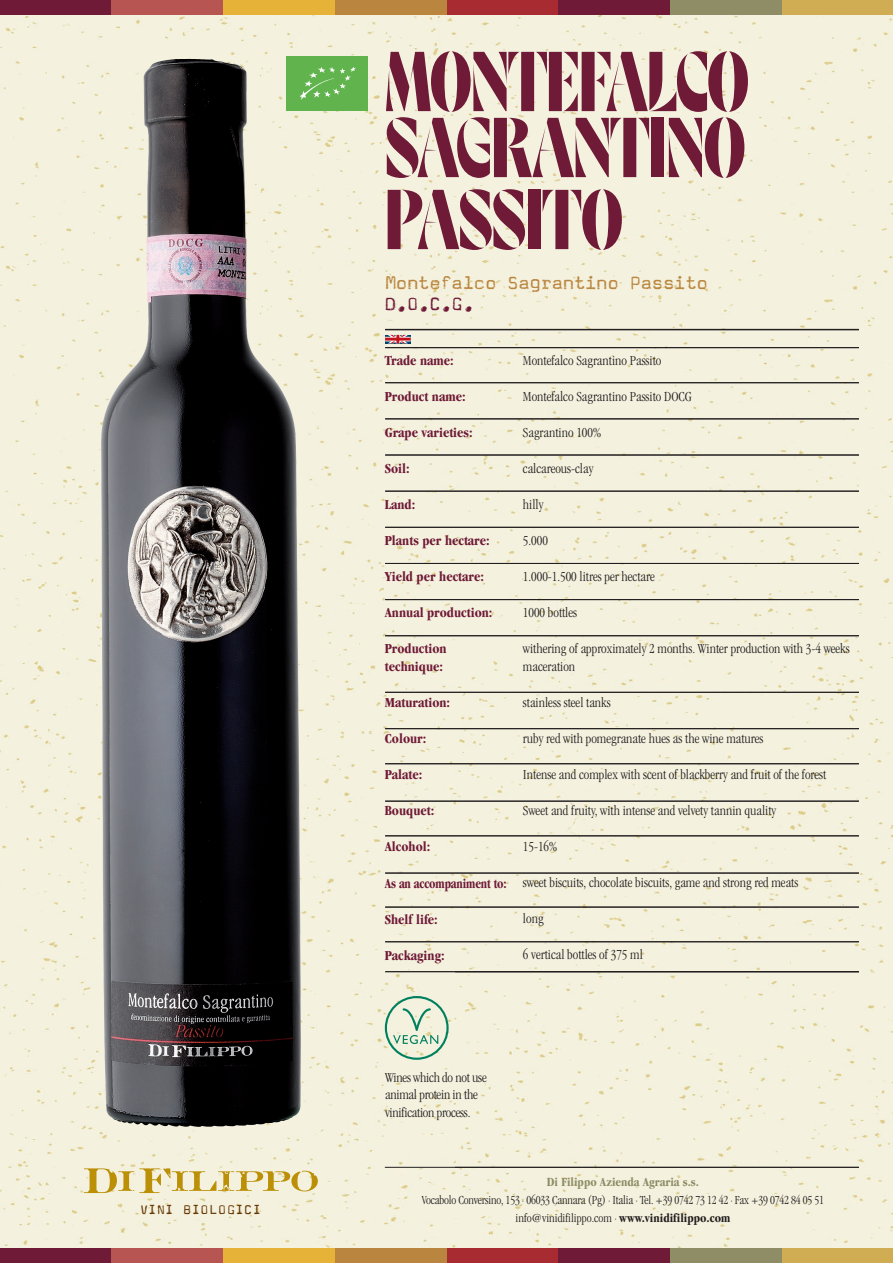
<style>
.page{position:relative;width:893px;height:1263px;background:#fff}
.page>*{position:absolute;margin:0;border:0;box-sizing:border-box;transform-origin:0 0}
.t1{font:78px/69px "Eklektyk Stencil";letter-spacing:-.025em;color:#6f1a37;text-align:justify}
.t2{font:21px "Magda Text";letter-spacing:-.02em;color:#ba863f}
.t3{font:21px "Magda Text";color:#6f1a37}
.t4{font:14.85px "Magda Text";letter-spacing:.03em;color:#653500}
.t5{font:300 condensed 14.25px/17.1px "Garamond";color:#231f20}
.t6{font:700 condensed 14.25px/18px "Garamond";color:#6f1a37}
.t7{font:700 condensed 14.25px "Garamond";color:#6f1a37;scale:.9 1}
.t8{font:300 condensed 12.75px/18px "Garamond";letter-spacing:-.015em;color:#231f20;text-align:center}
.t9{font:700 condensed 12.75px "Garamond";color:#8f8d66}
.s1{font-weight:700}
</style>
<div class="page">
<div style="left:0;top:15px;width:893px;height:1233px;background:#f4f2df"></div>
<hr style="left:385px;top:1167px;width:474px;height:1px;background:#231f20">
<div style="left:446px;top:1248px;width:112px;height:15px;background:#a72b30"></div>
<div style="left:558px;top:1248px;width:112px;height:15px;background:#6f1a37"></div>
<div style="left:0;top:1248px;width:112px;height:15px;background:#6f1a37"></div>
<div style="left:112px;top:1248px;width:111px;height:15px;background:#b75553"></div>
<div style="left:335px;top:1248px;width:111px;height:15px;background:#ba863f"></div>
<div style="left:223px;top:1248px;width:112px;height:15px;background:#e6b238"></div>
<div style="left:781px;top:1248px;width:112px;height:15px;background:#d0ad53"></div>
<div style="left:670px;top:1248px;width:111px;height:15px;background:#8f8d66"></div>
<div style="left:446px;top:0;width:112px;height:15px;background:#a72b30"></div>
<div style="left:558px;top:0;width:112px;height:15px;background:#6f1a37"></div>
<div style="left:0;top:0;width:112px;height:15px;background:#6f1a37"></div>
<div style="left:112px;top:0;width:111px;height:15px;background:#b75553"></div>
<div style="left:335px;top:0;width:111px;height:15px;background:#ba863f"></div>
<div style="left:223px;top:0;width:112px;height:15px;background:#e6b238"></div>
<div style="left:781px;top:0;width:112px;height:15px;background:#d0ad53"></div>
<div style="left:670px;top:0;width:111px;height:15px;background:#8f8d66"></div>
<hr style="left:385px;top:329px;width:474px;height:1px;background:#231f20">
<hr style="left:385px;top:971px;width:474px;height:1px;background:#231f20">
<hr style="left:385px;top:347px;width:474px;height:1px;background:#231f20">
<hr style="left:385px;top:382px;width:474px;height:1px;background:#231f20">
<hr style="left:385px;top:419px;width:474px;height:1px;background:#231f20">
<hr style="left:385px;top:455px;width:474px;height:1px;background:#231f20">
<hr style="left:385px;top:491px;width:474px;height:1px;background:#231f20">
<hr style="left:385px;top:527px;width:474px;height:1px;background:#231f20">
<hr style="left:385px;top:563px;width:474px;height:1px;background:#231f20">
<hr style="left:385px;top:599px;width:474px;height:1px;background:#231f20">
<hr style="left:385px;top:635px;width:474px;height:1px;background:#231f20">
<hr style="left:385px;top:692px;width:474px;height:1px;background:#231f20">
<hr style="left:385px;top:728px;width:474px;height:1px;background:#231f20">
<hr style="left:385px;top:763px;width:474px;height:1px;background:#231f20">
<hr style="left:385px;top:801px;width:474px;height:1px;background:#231f20">
<hr style="left:385px;top:835px;width:474px;height:1px;background:#231f20">
<hr style="left:385px;top:873px;width:474px;height:1px;background:#231f20">
<hr style="left:385px;top:907px;width:474px;height:1px;background:#231f20">
<hr style="left:385px;top:941px;width:474px;height:1px;background:#231f20">
<svg style="left:385px;top:996px;width:64px;height:64px"></svg>
<svg style="left:385px;top:335px;width:26px;height:8px"></svg>
<img style="left:101px;top:60px;width:200px;height:1067px">
<div style="left:286px;top:56px;width:82px;height:55px;background:#61b44d"></div>
<svg style="left:300px;top:67px;width:56px;height:33px"></svg>
<svg style="left:84px;top:1168px;width:234px;height:25px"></svg>
<p class="t4" style="left:140px;top:1201px;width:123px">VINI BIOLOGICI</p>
<h1 class="t1" style="left:385px;top:37px;width:366px">MONTEFALCO SAGRANTINO PASSITO</h1>
<h2 class="t2" style="left:385px;top:271px;width:325px">Montefalco Sagrantino Passito</h2>
<h2 class="t3" style="left:385px;top:292px;width:91px">D.O.C.G.</h2>
<p class="t6" style="left:385px;top:352px;width:70px">Trade name:</p>
<p class="t6" style="left:385px;top:388px;width:82px">Product name:</p>
<p class="t6" style="left:385px;top:424px;width:89px">Grape varieties:</p>
<p class="t6" style="left:385px;top:460px;width:26px">Soil:</p>
<p class="t6" style="left:385px;top:496px;width:32px">Land:</p>
<p class="t6" style="left:385px;top:532px;width:106px">Plants per hectare:</p>
<p class="t6" style="left:385px;top:568px;width:101px">Yield per hectare:</p>
<p class="t6" style="left:385px;top:604px;width:109px">Annual production:</p>
<p class="t6" style="left:385px;top:640px;width:63px">Production technique:</p>
<p class="t6" style="left:385px;top:694px;width:67px">Maturation:</p>
<p class="t6" style="left:385px;top:730px;width:43px">Colour:</p>
<p class="t6" style="left:385px;top:766px;width:39px">Palate:</p>
<p class="t6" style="left:385px;top:802px;width:51px">Bouquet:</p>
<p class="t6" style="left:385px;top:838px;width:47px">Alcohol:</p>
<p class="t7" style="left:385px;top:875px;width:137px">As an accompaniment to:</p>
<p class="t6" style="left:385px;top:910px;width:55px">Shelf life:</p>
<p class="t6" style="left:385px;top:946px;width:61px">Packaging:</p>
<p class="t5" style="left:523px;top:352px;width:140px">Montefalco Sagrantino Passito</p>
<p class="t5" style="left:523px;top:388px;width:170px">Montefalco Sagrantino Passito DOCG</p>
<p class="t5" style="left:523px;top:424px;width:79px">Sagrantino 100%</p>
<p class="t5" style="left:523px;top:460px;width:72px">calcareous-clay</p>
<p class="t5" style="left:523px;top:496px;width:22px">hilly</p>
<p class="t5" style="left:523px;top:532px;width:26px">5.000</p>
<p class="t5" style="left:523px;top:568px;width:133px">1.000-1.500 litres per hectare</p>
<p class="t5" style="left:523px;top:604px;width:56px">1000 bottles</p>
<p class="t5" style="left:523px;top:640px;width:328px;line-height:18px">withering of approximately 2 months. Winter production with 3-4 weeks maceration</p>
<p class="t5" style="left:523px;top:694px;width:89px">stainless steel tanks</p>
<p class="t5" style="left:523px;top:730px;width:242px">ruby red with pomegranate hues as the wine matures</p>
<p class="t5" style="left:523px;top:766px;width:305px">Intense and complex with scent of blackberry and fruit of the forest</p>
<p class="t5" style="left:523px;top:802px;width:255px">Sweet and fruity, with intense and velvety tannin quality</p>
<p class="t5" style="left:523px;top:838px;width:36px">15-16%</p>
<p class="t5" style="left:523px;top:874px;width:277px">sweet biscuits, chocolate biscuits, game and strong red meats</p>
<p class="t5" style="left:523px;top:910px;width:22px">long</p>
<p class="t5" style="left:523px;top:946px;width:121px">6 vertical bottles of 375 ml</p>
<p class="t5" style="left:385px;top:1069px;width:103px">Wines which do not use animal protein in the vinification process.</p>
<p class="t9" style="left:547px;top:1175px;width:154px">Di Filippo Azienda Agraria s.s.</p>
<p class="t8" style="left:422px;top:1191px;width:403px">Vocabolo Conversino, 153 · 06033 Cannara (Pg) · Italia · Tel. +39 0742 73 12 42 · Fax +39 0742 84 05 51 info@vinidifilippo.com · <span class="s1">www.vinidifilippo.com</span></p>
</div>
